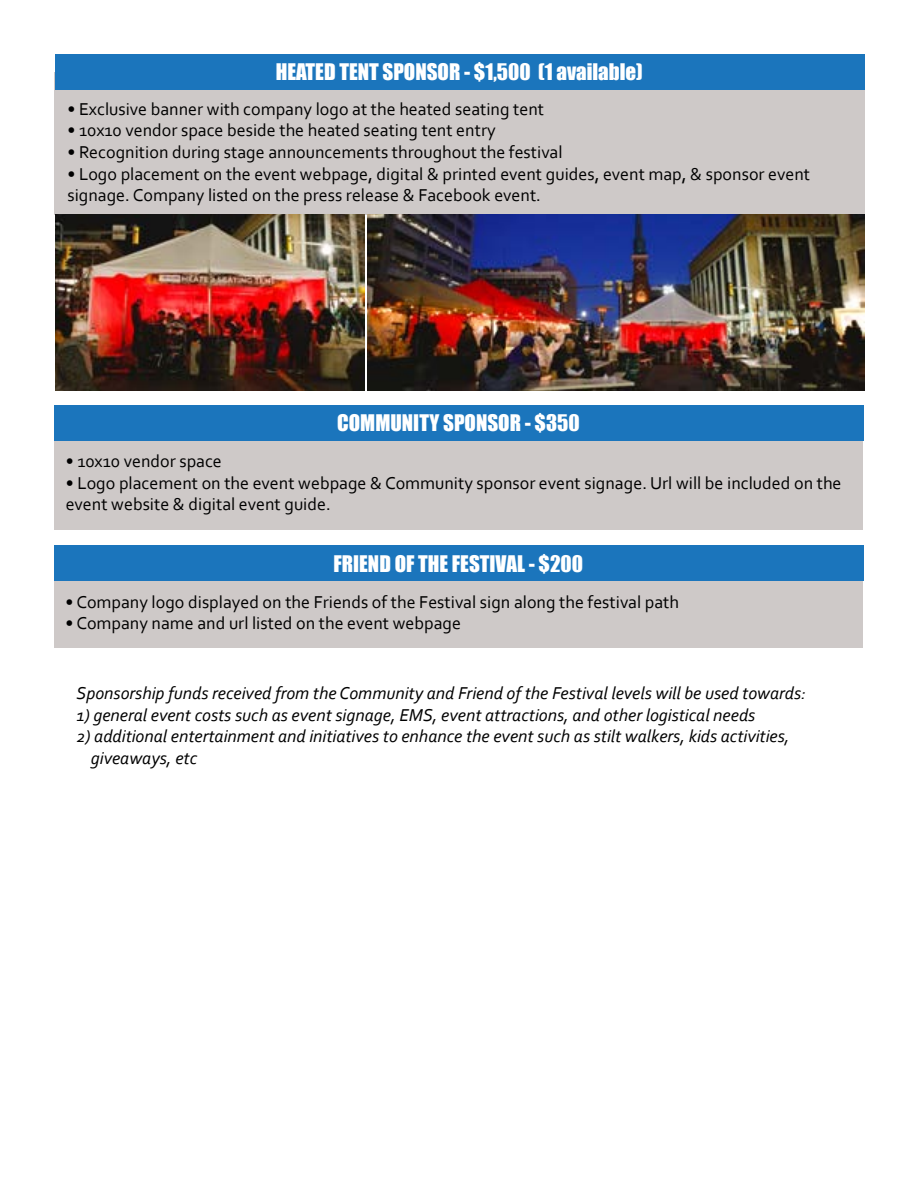
<style>
.page{position:relative;width:918px;height:1188px;background:#fff}
.page>*{position:absolute;margin:0;border:0;box-sizing:border-box;transform-origin:0 0}
.t1{font:21px "Impact";color:#fff}
.t2{font:18px/21.6px "Corbel";color:#000}
.t3{font:italic 18px/21.6px "Corbel";color:#000}
</style>
<div class="page">
<div style="left:54px;top:72px;width:811px;height:142px;background:#cec9c8"></div>
<div style="left:55px;top:54px;width:810px;height:36px;background:#1b75bc"></div>
<img style="left:367px;top:214px;width:497px;height:176px">
<img style="left:55px;top:214px;width:309px;height:176px">
<div style="left:54px;top:545px;width:808px;height:103px;background:#cec9c8"></div>
<div style="left:54px;top:545px;width:810px;height:36px;background:#1b75bc"></div>
<div style="left:54px;top:405px;width:809px;height:124px;background:#cec9c8"></div>
<div style="left:54px;top:405px;width:810px;height:36px;background:#1b75bc"></div>
<p class="t1" style="left:276px;top:62px;width:369px">HEATED TENT SPONSOR - $1,500 (1 available)</p>
<p class="t2" style="left:67px;top:97px;width:478px">• Exclusive banner with company logo at the heated seating tent</p>
<p class="t2" style="left:67px;top:119px;width:430px">• 10x10 vendor space beside the heated seating tent entry</p>
<p class="t2" style="left:67px;top:143px;width:497px">• Recognition during stage announcements throughout the festival</p>
<p class="t2" style="left:67px;top:162px;width:744px">• Logo placement on the event webpage, digital &amp; printed event guides, event map, &amp; sponsor event signage. Company listed on the press release &amp; Facebook event.</p>
<p class="t1" style="left:337px;top:413px;width:244px">COMMUNITY SPONSOR - $350</p>
<p class="t2" style="left:66px;top:452px;width:158px">• 10x10 vendor space</p>
<p class="t2" style="left:66px;top:472px;width:777px">• Logo placement on the event webpage &amp; Community sponsor event signage. Url will be included on the event website &amp; digital event guide.</p>
<p class="t1" style="left:334px;top:554px;width:251px">FRIEND OF THE FESTIVAL - $200</p>
<p class="t2" style="left:66px;top:593px;width:615px">• Company logo displayed on the Friends of the Festival sign along the festival path</p>
<p class="t2" style="left:66px;top:612px;width:397px">• Company name and url listed on the event webpage</p>
<p class="t3" style="left:76px;top:684px;width:731px">Sponsorship funds received from the Community and Friend of the Festival levels will be used towards:</p>
<p class="t3" style="left:76px;top:706px;width:680px">1) general event costs such as event signage, EMS, event attractions, and other logistical needs</p>
<p class="t3" style="left:91px;top:727px;width:700px;text-indent:-14px">2) additional entertainment and initiatives to enhance the event such as stilt walkers, kids activities, giveaways, etc</p>
</div>
